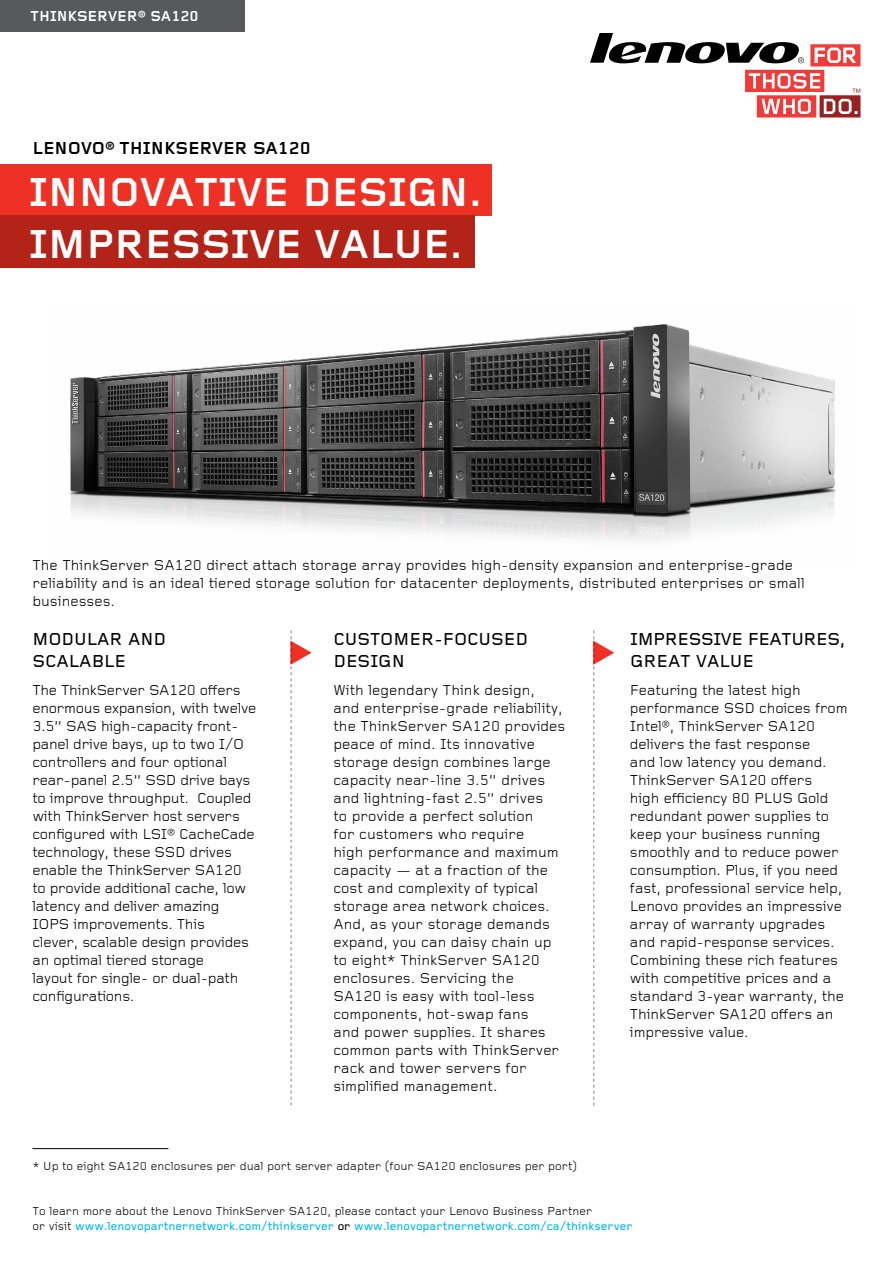
<style>
.page{position:relative;width:893px;height:1263px;background:#fff}
.page>*{position:absolute;margin:0;border:0;box-sizing:border-box;transform-origin:0 0}
.t1{font:700 42px "Foundry Gridnik";color:#fff}
.t2{font:500 18px/21.6px "Foundry Gridnik";color:#000}
.t3{font:700 18px "Foundry Gridnik";color:#000}
.t4{font:500 18px "Foundry Gridnik";letter-spacing:-.02em;color:#000}
.t5{font:15px/18px "Foundry Gridnik";letter-spacing:-.01em;color:#000}
.t6{font:700 15px "Foundry Gridnik";color:#fff}
.t7{font:12px/14.4px "Foundry Gridnik";color:#000}
.s1{font-weight:500;color:#00b7e3}
.s2{font-weight:500}
</style>
<div class="page">
<img style="left:69px;top:324px;width:767px;height:217px">
<svg style="left:590px;top:33px;width:270px;height:85px"></svg>
<div style="left:0;top:165px;width:491px;height:51px;background:#ee3124"></div>
<div style="left:0;top:216px;width:474px;height:52px;background:#b32317"></div>
<div style="left:0;top:0;width:244px;height:31px;background:#58595b"></div>
<hr style="left:32px;top:1148px;width:136px;height:1px;background:#000">
<svg style="left:291px;top:630px;width:1px;height:475px"></svg>
<svg style="left:593px;top:630px;width:2px;height:476px"></svg>
<p class="t6" style="left:31px;top:8px;width:170px">THINKSERVER® SA120</p>
<p class="t3" style="left:33px;top:138px;width:280px">LENOVO® THINKSERVER SA120</p>
<p class="t1" style="left:29px;top:169px;width:454px">INNOVATIVE DESIGN.</p>
<p class="t1" style="left:29px;top:221px;width:435px">IMPRESSIVE VALUE.</p>
<p class="t5" style="left:32px;top:557px;width:774px">The ThinkServer SA120 direct attach storage array provides high-density expansion and enterprise-grade reliability and is an ideal tiered storage solution for datacenter deployments, distributed enterprises or small businesses.</p>
<p class="t2" style="left:32px;top:630px;width:135px">MODULAR AND</p>
<p class="t2" style="left:32px;top:651px;width:95px">SCALABLE</p>
<p class="t5" style="left:32px;top:682px;width:226px">The ThinkServer SA120 offers enormous expansion, with twelve<br>3.5” SAS high-capacity front&shy;panel drive bays, up to two I/O controllers and four optional rear-panel 2.5” SSD drive bays to improve throughput. Coupled with ThinkServer host servers configured with LSI® CacheCade technology, these SSD drives enable the ThinkServer SA120 to provide additional cache, low latency and deliver amazing<br>IOPS improvements. This<br>clever, scalable design provides an optimal tiered storage<br>layout for single- or dual-path configurations.</p>
<p class="t2" style="left:333px;top:630px;width:196px">CUSTOMER-FOCUSED<br>DESIGN</p>
<p class="t5" style="left:333px;top:682px;width:233px">With legendary Think design,<br>and enterprise-grade reliability, the ThinkServer SA120 provides peace of mind. Its innovative storage design combines large capacity near-line 3.5” drives and lightning-fast 2.5” drives<br>to provide a perfect solution<br>for customers who require<br>high performance and maximum capacity — at a fraction of the cost and complexity of typical storage area network choices.<br>And, as your storage demands expand, you can daisy chain up to eight* ThinkServer SA120 enclosures. Servicing the<br>SA120 is easy with tool-less components, hot-swap fans<br>and power supplies. It shares common parts with ThinkServer rack and tower servers for simplified management.</p>
<p class="t5" style="left:630px;top:682px;width:219px">Featuring the latest high performance SSD choices from<br>Intel®, ThinkServer SA120 delivers the fast response<br>and low latency you demand.<br>ThinkServer SA120 offers<br>high efficiency 80 PLUS Gold redundant power supplies to keep your business running smoothly and to reduce power consumption. Plus, if you need fast, professional service help,<br>Lenovo provides an impressive array of warranty upgrades and rapid-response services.<br>Combining these rich features with competitive prices and a standard 3-year warranty, the<br>ThinkServer SA120 offers an impressive value.</p>
<p class="t4" style="left:630px;top:630px;width:217px">IMPRESSIVE FEATURES,</p>
<p class="t2" style="left:630px;top:651px;width:125px">GREAT VALUE</p>
<p class="t7" style="left:32px;top:1159px;width:546px">* Up to eight SA120 enclosures per dual port server adapter (four SA120 enclosures per port)</p>
<p class="t7" style="left:32px;top:1205px;width:602px">To learn more about the Lenovo ThinkServer SA120, please contact your Lenovo Business Partner<br>or visit <span class="s1">www.lenovopartnernetwork.com/thinkserver</span> <span class="s2">or</span> <span class="s1">www.lenovopartnernetwork.com/ca/thinkserver</span></p>
</div>
